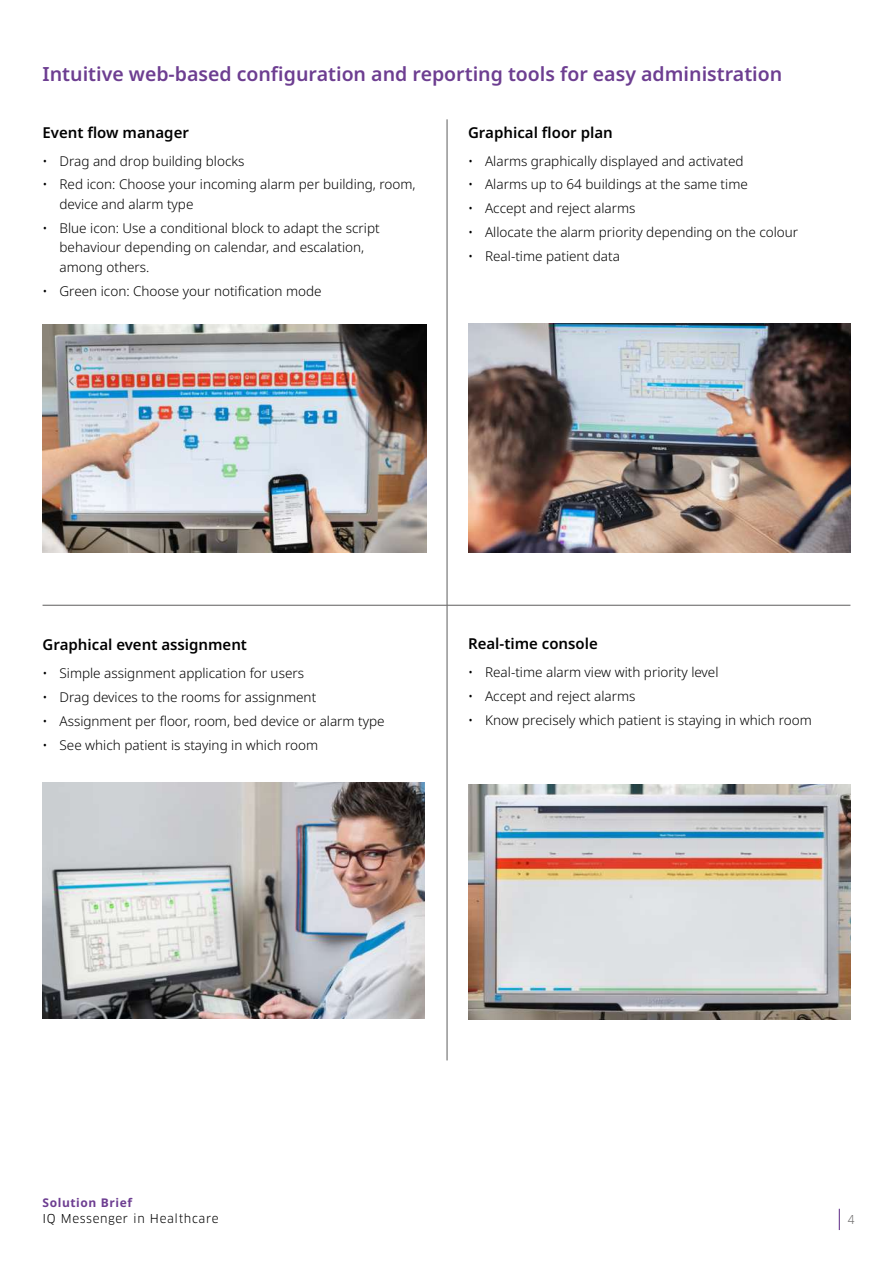
<style>
.page{position:relative;width:893px;height:1263px;background:#fff}
.page>*{position:absolute;margin:0;border:0;box-sizing:border-box;transform-origin:0 0}
.t1{font:600 19.5px "Noto Sans";color:#6d3e91}
.t2{font:600 15px "Noto Sans";color:#000}
.t3{font:300 13.5px/19.5px "Noto Sans";color:#000}
.t4{font:12px "Clan OT";letter-spacing:.05em;color:#000}
.t5{font:700 12px "Noto Sans";letter-spacing:.05em;color:#6d3e91}
.t6{font:12px "Clan OT";color:#706f6f}
</style>
<div class="page">
<svg style="left:839px;top:1209px;width:1px;height:21px"></svg>
<img style="left:43px;top:324px;width:383px;height:228px">
<img style="left:43px;top:782px;width:382px;height:236px">
<hr style="left:446px;top:119px;width:2px;height:941px;background:#706f6f">
<hr style="left:43px;top:605px;width:807px;height:1px;background:#706f6f">
<img style="left:468px;top:323px;width:382px;height:230px">
<img style="left:468px;top:784px;width:382px;height:236px">
<h1 class="t1" style="left:43px;top:60px;width:741px">Intuitive web-based con昀椀guration and reporting tools for easy administration</h1>
<p class="t2" style="left:43px;top:122px;width:148px">Event 昀氀ow manager</p>
<p class="t3" style="left:43px;top:151px;width:203px">• Drag and drop building blocks</p>
<p class="t3" style="left:60px;top:175px;width:358px;text-indent:-17px">• Red icon: Choose your incoming alarm per building, room, device and alarm type</p>
<p class="t3" style="left:60px;top:218px;width:322px;text-indent:-17px">• Blue icon: Use a conditional block to adapt the script behaviour depending on calendar, and escalation, among others.</p>
<p class="t3" style="left:43px;top:281px;width:281px">• Green icon: Choose your noti昀椀cation mode</p>
<p class="t2" style="left:468px;top:122px;width:146px">Graphical 昀氀oor plan</p>
<p class="t3" style="left:468px;top:151px;width:277px">• Alarms graphically displayed and activated</p>
<p class="t3" style="left:468px;top:175px;width:281px">• Alarms up to 64 buildings at the same time</p>
<p class="t3" style="left:468px;top:199px;width:169px">• Accept and reject alarms</p>
<p class="t3" style="left:468px;top:223px;width:332px">• Allocate the alarm priority depending on the colour</p>
<p class="t3" style="left:468px;top:246px;width:153px">• Real-time patient data</p>
<p class="t2" style="left:43px;top:639px;width:206px">Graphical event assignment</p>
<p class="t3" style="left:43px;top:664px;width:263px">• Simple assignment application for users</p>
<p class="t3" style="left:43px;top:688px;width:275px">• Drag devices to the rooms for assignment</p>
<p class="t3" style="left:43px;top:711px;width:344px">• Assignment per 昀氀oor, room, bed device or alarm type</p>
<p class="t3" style="left:43px;top:735px;width:277px">• See which patient is staying in which room</p>
<p class="t2" style="left:468px;top:633px;width:131px">Real-time console</p>
<p class="t3" style="left:468px;top:663px;width:252px">• Real-time alarm view with priority level</p>
<p class="t3" style="left:468px;top:687px;width:169px">• Accept and reject alarms</p>
<p class="t3" style="left:468px;top:711px;width:345px">• Know precisely which patient is staying in which room</p>
<p class="t5" style="left:43px;top:1196px;width:91px">Solution Brief</p>
<p class="t4" style="left:43px;top:1214px;width:178px">IQ Messenger in Healthcare</p>
<p class="t6" style="left:847px;top:1212px;width:9px">4</p>
</div>
